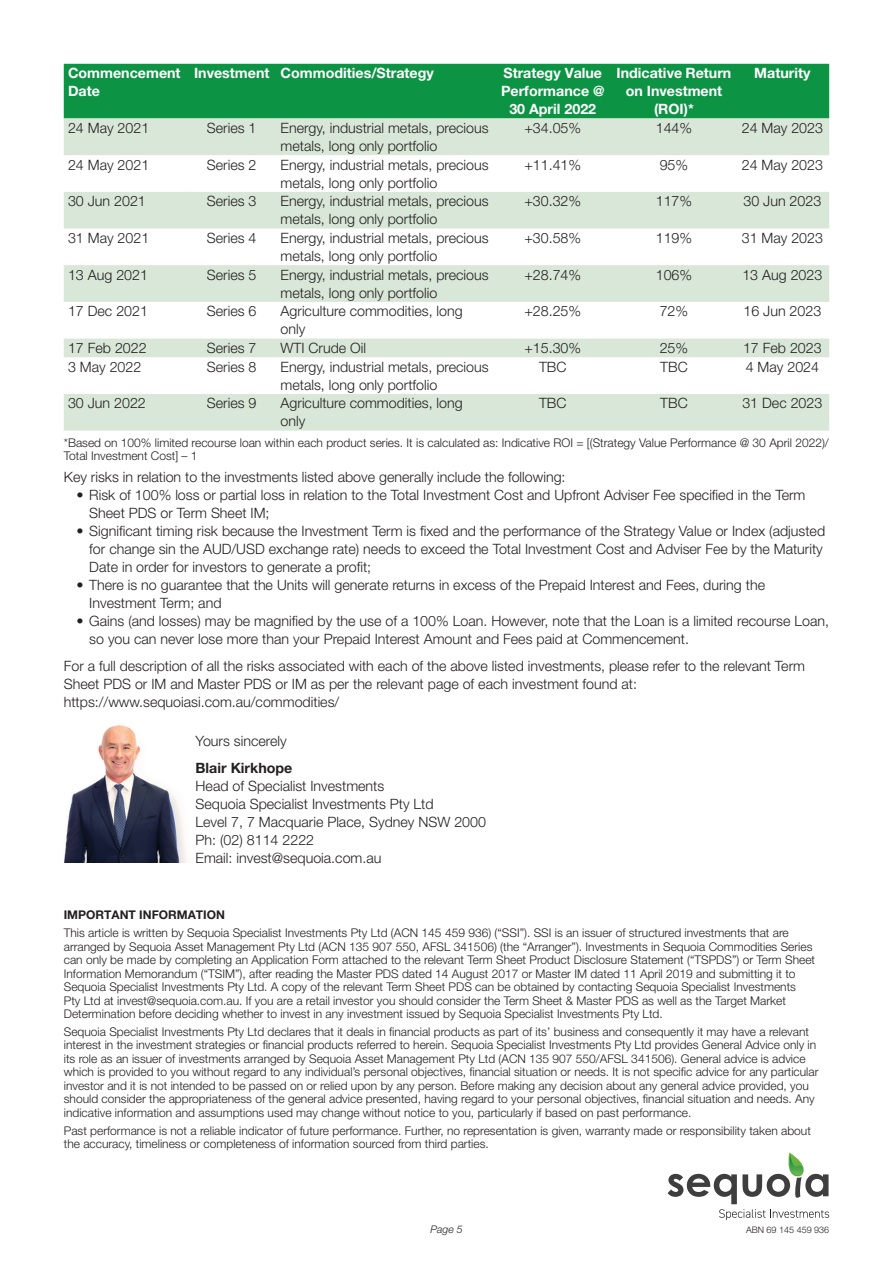
<style>
.page{position:relative;width:893px;height:1263px;background:#fff}
.page>*{position:absolute;margin:0;border:0;box-sizing:border-box;transform-origin:0 0}
.t1{font:300 14.25px/18px "Helvetica Neue LT Pro";color:#231f20}
.t2{font:700 14.25px/18px "Helvetica Neue LT Pro";color:#fff;text-align:center}
.t3{font:700 14.25px "Helvetica Neue LT Pro";color:#231f20}
.t4{font:300 12px/13.5px "Helvetica Neue LT Pro";color:#231f20}
.t5{font:700 12px "Helvetica Neue LT Pro";color:#231f20}
.t6{font:italic 300 10.5px "Helvetica Neue LT Pro";color:#231f20}
.t7{font:300 9px "Helvetica Neue LT Pro";color:#231f20}
</style>
<div class="page">
<svg style="left:668px;top:1152px;width:161px;height:68px"></svg>
<div style="left:64px;top:64px;width:765px;height:54px;background:#0d9344"></div>
<svg style="left:64px;top:118px;width:765px;height:313px;fill:#d9e7d8"></svg>
<img style="left:64px;top:725px;width:123px;height:138px">
<p class="t2" style="left:68px;top:64px;width:114px;text-align:left">Commencement<br>Date</p>
<p class="t2" style="left:194px;top:64px;width:241px">Investment Commodities/Strategy</p>
<p class="t2" style="left:501px;top:64px;width:105px">Strategy Value<br>Performance @<br>30 April 2022</p>
<p class="t2" style="left:617px;top:64px;width:116px">Indicative Return on Investment (ROI)*</p>
<p class="t2" style="left:754px;top:64px;width:58px">Maturity</p>
<p class="t1" style="left:68px;top:119px;width:83px">24 May 2021</p>
<p class="t1" style="left:207px;top:119px;width:51px">Series 1</p>
<p class="t1" style="left:281px;top:119px;width:209px">Energy, industrial metals, precious metals, long only portfolio</p>
<p class="t1" style="left:524px;top:119px;width:58px">+34.05%</p>
<p class="t1" style="left:656px;top:119px;width:38px">144%</p>
<p class="t1" style="left:742px;top:119px;width:83px">24 May 2023</p>
<p class="t1" style="left:68px;top:155px;width:83px">24 May 2021</p>
<p class="t1" style="left:207px;top:155px;width:51px">Series 2</p>
<p class="t1" style="left:281px;top:155px;width:209px">Energy, industrial metals, precious metals, long only portfolio</p>
<p class="t1" style="left:524px;top:155px;width:58px">+11.41%</p>
<p class="t1" style="left:660px;top:155px;width:30px">95%</p>
<p class="t1" style="left:742px;top:155px;width:83px">24 May 2023</p>
<p class="t1" style="left:68px;top:192px;width:79px">30 Jun 2021</p>
<p class="t1" style="left:207px;top:192px;width:51px">Series 3</p>
<p class="t1" style="left:281px;top:192px;width:209px">Energy, industrial metals, precious metals, long only portfolio</p>
<p class="t1" style="left:524px;top:192px;width:58px">+30.32%</p>
<p class="t1" style="left:656px;top:192px;width:38px">117%</p>
<p class="t1" style="left:743px;top:192px;width:79px">30 Jun 2023</p>
<p class="t1" style="left:68px;top:229px;width:83px">31 May 2021</p>
<p class="t1" style="left:207px;top:229px;width:51px">Series 4</p>
<p class="t1" style="left:281px;top:229px;width:209px">Energy, industrial metals, precious metals, long only portfolio</p>
<p class="t1" style="left:524px;top:229px;width:58px">+30.58%</p>
<p class="t1" style="left:656px;top:229px;width:38px">119%</p>
<p class="t1" style="left:742px;top:229px;width:83px">31 May 2023</p>
<p class="t1" style="left:68px;top:265px;width:82px">13 Aug 2021</p>
<p class="t1" style="left:207px;top:265px;width:51px">Series 5</p>
<p class="t1" style="left:281px;top:265px;width:209px">Energy, industrial metals, precious metals, long only portfolio</p>
<p class="t1" style="left:524px;top:265px;width:58px">+28.74%</p>
<p class="t1" style="left:656px;top:265px;width:38px">106%</p>
<p class="t1" style="left:742px;top:265px;width:82px">13 Aug 2023</p>
<p class="t1" style="left:68px;top:302px;width:82px">17 Dec 2021</p>
<p class="t1" style="left:207px;top:302px;width:51px">Series 6</p>
<p class="t1" style="left:281px;top:302px;width:184px">Agriculture commodities, long only</p>
<p class="t1" style="left:524px;top:302px;width:58px">+28.25%</p>
<p class="t1" style="left:660px;top:302px;width:30px">72%</p>
<p class="t1" style="left:743px;top:302px;width:79px">16 Jun 2023</p>
<p class="t1" style="left:68px;top:339px;width:80px">17 Feb 2022</p>
<p class="t1" style="left:207px;top:339px;width:51px">Series 7</p>
<p class="t1" style="left:281px;top:339px;width:87px">WTI Crude Oil</p>
<p class="t1" style="left:524px;top:339px;width:58px">+15.30%</p>
<p class="t1" style="left:660px;top:339px;width:30px">25%</p>
<p class="t1" style="left:743px;top:339px;width:80px">17 Feb 2023</p>
<p class="t1" style="left:68px;top:357px;width:75px">3 May 2022</p>
<p class="t1" style="left:207px;top:357px;width:51px">Series 8</p>
<p class="t1" style="left:281px;top:357px;width:209px">Energy, industrial metals, precious metals, long only portfolio</p>
<p class="t1" style="left:539px;top:357px;width:29px">TBC</p>
<p class="t1" style="left:660px;top:357px;width:29px">TBC</p>
<p class="t1" style="left:746px;top:357px;width:75px">4 May 2024</p>
<p class="t1" style="left:68px;top:394px;width:79px">30 Jun 2022</p>
<p class="t1" style="left:207px;top:394px;width:51px">Series 9</p>
<p class="t1" style="left:281px;top:394px;width:184px">Agriculture commodities, long only</p>
<p class="t1" style="left:539px;top:394px;width:29px">TBC</p>
<p class="t1" style="left:660px;top:394px;width:29px">TBC</p>
<p class="t1" style="left:742px;top:394px;width:82px">31 Dec 2023</p>
<p class="t4" style="left:64px;top:435px;width:767px">*Based on 100% limited recourse loan within each product series. It is calculated as: Indicative ROI = [(Strategy Value Performance @ 30 April 2022)/<br>Total Investment Cost] – 1</p>
<p class="t1" style="left:64px;top:468px;width:503px">Key risks in relation to the investments listed above generally include the following:</p>
<p class="t1" style="left:89px;top:486px;width:718px;text-indent:-13px">• Risk of 100% loss or partial loss in relation to the Total Investment Cost and Upfront Adviser Fee specified in the Term<br>Sheet PDS or Term Sheet IM;</p>
<p class="t1" style="left:89px;top:522px;width:737px;text-indent:-13px">• Significant timing risk because the Investment Term is fixed and the performance of the Strategy Value or Index (adjusted for change sin the AUD/USD exchange rate) needs to exceed the Total Investment Cost and Adviser Fee by the Maturity<br>Date in order for investors to generate a profit;</p>
<p class="t1" style="left:89px;top:576px;width:677px;text-indent:-13px">• There is no guarantee that the Units will generate returns in excess of the Prepaid Interest and Fees, during the<br>Investment Term; and</p>
<p class="t1" style="left:89px;top:612px;width:741px;text-indent:-13px">• Gains (and losses) may be magnified by the use of a 100% Loan. However, note that the Loan is a limited recourse Loan, so you can never lose more than your Prepaid Interest Amount and Fees paid at Commencement.</p>
<p class="t1" style="left:64px;top:656px;width:743px">For a full description of all the risks associated with each of the above listed investments, please refer to the relevant Term<br>Sheet PDS or IM and Master PDS or IM as per the relevant page of each investment found at: https://www.sequoiasi.com.au/commodities/</p>
<p class="t1" style="left:196px;top:732px;width:93px">Yours sincerely</p>
<p class="t3" style="left:196px;top:759px;width:98px">Blair Kirkhope</p>
<p class="t1" style="left:196px;top:776px;width:292px">Head of Specialist Investments<br>Sequoia Specialist Investments Pty Ltd<br>Level 7, 7 Macquarie Place, Sydney NSW 2000<br>Ph: (02) 8114 2222<br>Email: invest@sequoia.com.au</p>
<p class="t5" style="left:64px;top:908px;width:163px">IMPORTANT INFORMATION</p>
<p class="t4" style="left:64px;top:926px;width:753px">This article is written by Sequoia Specialist Investments Pty Ltd (ACN 145 459 936) (“SSI”). SSI is an issuer of structured investments that are arranged by Sequoia Asset Management Pty Ltd (ACN 135 907 550, AFSL 341506) (the “Arranger”). Investments in Sequoia Commodities Series can only be made by completing an Application Form attached to the relevant Term Sheet Product Disclosure Statement (“TSPDS”) or Term Sheet Information Memorandum (“TSIM”), after reading the Master PDS dated 14 August 2017 or Master IM dated 11 April 2019 and submitting it to Sequoia Specialist Investments Pty Ltd. A copy of the relevant Term Sheet PDS can be obtained by contacting Sequoia Specialist Investments Pty Ltd at invest@sequoia.com.au. If you are a retail investor you should consider the Term Sheet &amp; Master PDS as well as the Target Market Determination before deciding whether to invest in any investment issued by Sequoia Specialist Investments Pty Ltd.</p>
<p class="t4" style="left:64px;top:1025px;width:756px">Sequoia Specialist Investments Pty Ltd declares that it deals in financial products as part of its’ business and consequently it may have a relevant interest in the investment strategies or financial products referred to herein. Sequoia Specialist Investments Pty Ltd provides General Advice only in its role as an issuer of investments arranged by Sequoia Asset Management Pty Ltd (ACN 135 907 550/AFSL 341506). General advice is advice which is provided to you without regard to any individual’s personal objectives, financial situation or needs. It is not specific advice for any particular investor and it is not intended to be passed on or relied upon by any person. Before making any decision about any general advice provided, you should consider the appropriateness of the general advice presented, having regard to your personal objectives, financial situation and needs. Any indicative information and assumptions used may change without notice to you, particularly if based on past performance.</p>
<p class="t4" style="left:64px;top:1123px;width:749px">Past performance is not a reliable indicator of future performance. Further, no representation is given, warranty made or responsibility taken about the accuracy, timeliness or completeness of information sourced from third parties.</p>
<p class="t6" style="left:430px;top:1223px;width:34px">Page 5</p>
<p class="t7" style="left:746px;top:1224px;width:85px">ABN 69 145 459 936</p>
</div>
